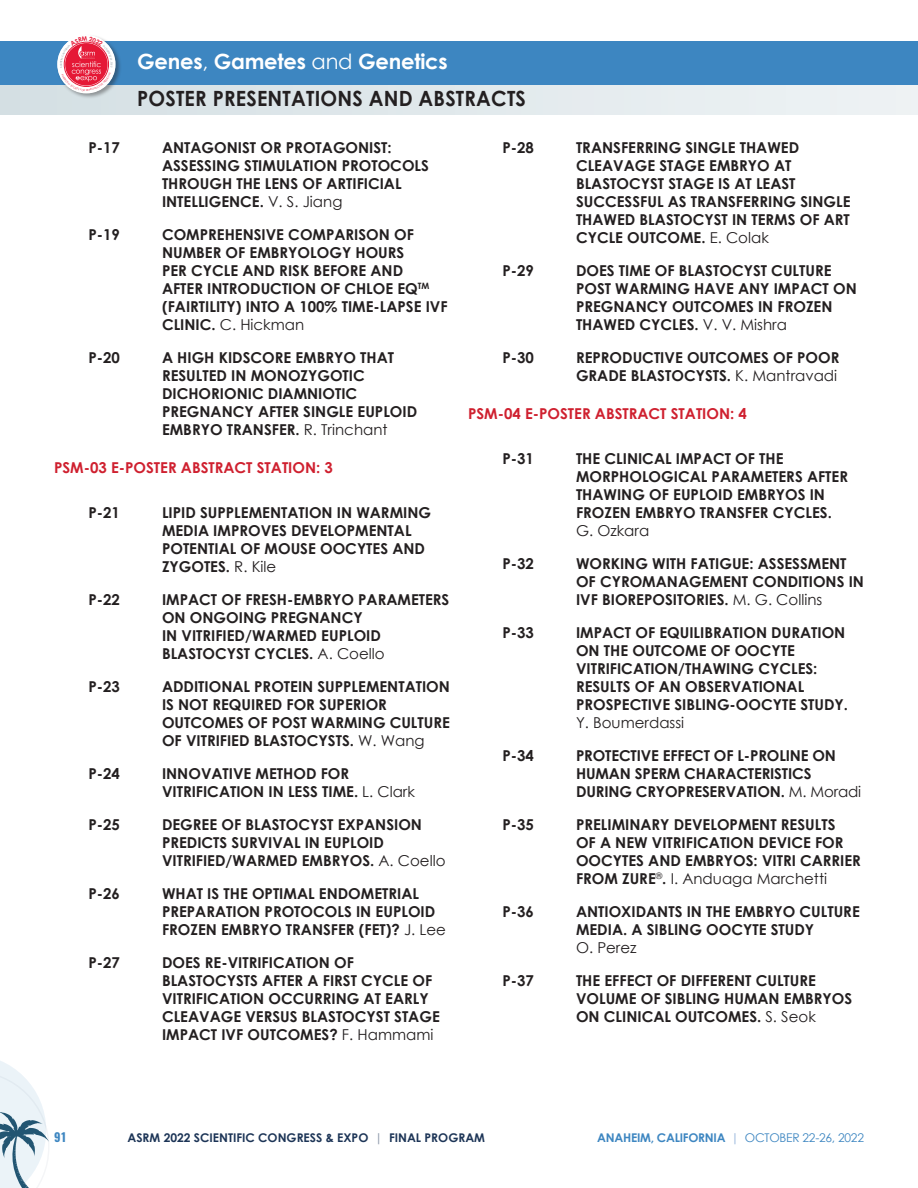
<style>
.page{position:relative;width:918px;height:1188px;background:#fff}
.page>*{position:absolute;margin:0;border:0;box-sizing:border-box;transform-origin:0 0}
.t1{font:700 21px "Century Gothic";letter-spacing:.01em;color:#231f20;scale:.95 1}
.t2{font:700 21px "Century Gothic";letter-spacing:-.01em;color:#fff}
.paper{font:700 15px/18px "Century Gothic";color:#231f20}
.sessiontitle{font:700 15px "Century Gothic";color:#cf202f}
.t3{font:700 12px "Century Gothic";color:#1d3557}
.t4{font:700 12px "Century Gothic";letter-spacing:-.02em;color:#3d86c1}
.t5{font:700 12px "Oswald";color:#3d86c1}
.s1{font-weight:400}
.s2{color:#8e9aab}
.s3{color:#9bb8dd}
</style>
<div class="page">
<svg style="left:0;top:1061px;width:49px;height:127px"></svg>
<svg style="left:0;top:84px;width:918px;height:30px;background:#dce6ea"></svg>
<div style="left:0;top:41px;width:918px;height:43px;background:#3d86c1"></div>
<div style="left:56px;top:34px;width:65px;height:65px;background:#231f20;opacity:.4"></div>
<svg style="left:57px;top:35px;width:58px;height:58px"></svg>
<h1 class="t2" style="left:137px;top:45px;width:312px">Genes<span class="s1">,</span> Gametes <span class="s1">and</span> Genetics</h1>
<h1 class="t1" style="left:137px;top:82px;width:411px">POSTER PRESENTATIONS AND ABSTRACTS</h1>
<p class="paper" style="left:88px;top:138px;width:33px">P-17</p>
<p class="paper" style="left:162px;top:138px;width:268px">ANTAGONIST OR PROTAGONIST:<br>ASSESSING STIMULATION PROTOCOLS<br>THROUGH THE LENS OF ARTIFICIAL<br>INTELLIGENCE. <span class="s1">V. S. Jiang</span></p>
<p class="paper" style="left:88px;top:225px;width:33px">P-19</p>
<p class="paper" style="left:162px;top:225px;width:287px">COMPREHENSIVE COMPARISON OF<br>NUMBER OF EMBRYOLOGY HOURS<br>PER CYCLE AND RISK BEFORE AND<br>AFTER INTRODUCTION OF CHLOE EQ<sup>TM </sup>(FAIRTILITY) INTO A 100% TIME-LAPSE IVF<br>CLINIC. <span class="s1">C. Hickman</span></p>
<p class="paper" style="left:88px;top:348px;width:33px">P-20</p>
<p class="paper" style="left:162px;top:348px;width:257px">A HIGH KIDSCORE EMBRYO THAT<br>RESULTED IN MONOZYGOTIC<br>DICHORIONIC DIAMNIOTIC<br>PREGNANCY AFTER SINGLE EUPLOID<br>EMBRYO TRANSFER. <span class="s1">R. Trinchant</span></p>
<p class="sessiontitle" style="left:54px;top:456px;width:280px">PSM-03 E-POSTER ABSTRACT STATION: 3</p>
<p class="paper" style="left:88px;top:503px;width:33px">P-21</p>
<p class="paper" style="left:162px;top:503px;width:271px">LIPID SUPPLEMENTATION IN WARMING<br>MEDIA IMPROVES DEVELOPMENTAL<br>POTENTIAL OF MOUSE OOCYTES AND<br>ZYGOTES. <span class="s1">R. Kile</span></p>
<p class="paper" style="left:88px;top:590px;width:33px">P-22</p>
<p class="paper" style="left:162px;top:590px;width:289px">IMPACT OF FRESH-EMBRYO PARAMETERS<br>ON ONGOING PREGNANCY<br>IN VITRIFIED/WARMED EUPLOID<br>BLASTOCYST CYCLES. <span class="s1">A. Coello</span></p>
<p class="paper" style="left:88px;top:677px;width:33px">P-23</p>
<p class="paper" style="left:162px;top:677px;width:290px">ADDITIONAL PROTEIN SUPPLEMENTATION IS NOT REQUIRED FOR SUPERIOR OUTCOMES OF POST WARMING CULTURE OF VITRIFIED BLASTOCYSTS. <span class="s1">W. Wang</span></p>
<p class="paper" style="left:88px;top:764px;width:33px">P-24</p>
<p class="paper" style="left:162px;top:764px;width:255px">INNOVATIVE METHOD FOR<br>VITRIFICATION IN LESS TIME. <span class="s1">L. Clark</span></p>
<p class="paper" style="left:88px;top:815px;width:33px">P-25</p>
<p class="paper" style="left:162px;top:815px;width:285px">DEGREE OF BLASTOCYST EXPANSION<br>PREDICTS SURVIVAL IN EUPLOID<br>VITRIFIED/WARMED EMBRYOS. <span class="s1">A. Coello</span></p>
<p class="paper" style="left:88px;top:884px;width:33px">P-26</p>
<p class="paper" style="left:162px;top:884px;width:285px">WHAT IS THE OPTIMAL ENDOMETRIAL<br>PREPARATION PROTOCOLS IN EUPLOID<br>FROZEN EMBRYO TRANSFER (FET)? <span class="s1">J. Lee</span></p>
<p class="paper" style="left:88px;top:953px;width:33px">P-27</p>
<p class="paper" style="left:162px;top:953px;width:279px">DOES RE-VITRIFICATION OF<br>BLASTOCYSTS AFTER A FIRST CYCLE OF<br>VITRIFICATION OCCURRING AT EARLY<br>CLEAVAGE VERSUS BLASTOCYST STAGE<br>IMPACT IVF OUTCOMES? <span class="s1">F. Hammami</span></p>
<p class="paper" style="left:502px;top:138px;width:33px">P-28</p>
<p class="paper" style="left:576px;top:138px;width:276px">TRANSFERRING SINGLE THAWED<br>CLEAVAGE STAGE EMBRYO AT<br>BLASTOCYST STAGE IS AT LEAST<br>SUCCESSFUL AS TRANSFERRING SINGLE<br>THAWED BLASTOCYST IN TERMS OF ART<br>CYCLE OUTCOME. <span class="s1">E. Colak</span></p>
<p class="paper" style="left:502px;top:261px;width:33px">P-29</p>
<p class="paper" style="left:576px;top:261px;width:282px">DOES TIME OF BLASTOCYST CULTURE<br>POST WARMING HAVE ANY IMPACT ON<br>PREGNANCY OUTCOMES IN FROZEN<br>THAWED CYCLES. <span class="s1">V. V. Mishra</span></p>
<p class="paper" style="left:502px;top:348px;width:33px">P-30</p>
<p class="paper" style="left:576px;top:348px;width:265px">REPRODUCTIVE OUTCOMES OF POOR<br>GRADE BLASTOCYSTS. <span class="s1">K. Mantravadi</span></p>
<p class="sessiontitle" style="left:468px;top:402px;width:280px">PSM-04 E-POSTER ABSTRACT STATION: 4</p>
<p class="paper" style="left:502px;top:449px;width:33px">P-31</p>
<p class="paper" style="left:576px;top:449px;width:274px">THE CLINICAL IMPACT OF THE<br>MORPHOLOGICAL PARAMETERS AFTER<br>THAWING OF EUPLOID EMBRYOS IN<br>FROZEN EMBRYO TRANSFER CYCLES.<br><span class="s1">G. Ozkara</span></p>
<p class="paper" style="left:502px;top:554px;width:33px">P-32</p>
<p class="paper" style="left:576px;top:554px;width:289px">WORKING WITH FATIGUE: ASSESSMENT<br>OF CYROMANAGEMENT CONDITIONS IN<br>IVF BIOREPOSITORIES. <span class="s1">M. G. Collins</span></p>
<p class="paper" style="left:502px;top:623px;width:33px">P-33</p>
<p class="paper" style="left:576px;top:623px;width:274px">IMPACT OF EQUILIBRATION DURATION<br>ON THE OUTCOME OF OOCYTE<br>VITRIFICATION/THAWING CYCLES:<br>RESULTS OF AN OBSERVATIONAL<br>PROSPECTIVE SIBLING-OOCYTE STUDY.<br><span class="s1">Y. Boumerdassi</span></p>
<p class="paper" style="left:502px;top:746px;width:33px">P-34</p>
<p class="paper" style="left:576px;top:746px;width:287px">PROTECTIVE EFFECT OF L-PROLINE ON<br>HUMAN SPERM CHARACTERISTICS<br>DURING CRYOPRESERVATION. <span class="s1">M. Moradi</span></p>
<p class="paper" style="left:502px;top:815px;width:33px">P-35</p>
<p class="paper" style="left:576px;top:815px;width:286px">PRELIMINARY DEVELOPMENT RESULTS<br>OF A NEW VITRIFICATION DEVICE FOR OOCYTES AND EMBRYOS: VITRI CARRIER FROM ZURE<sup>®</sup>. <span class="s1">I. Anduaga Marchetti</span></p>
<p class="paper" style="left:502px;top:902px;width:33px">P-36</p>
<p class="paper" style="left:576px;top:902px;width:285px">ANTIOXIDANTS IN THE EMBRYO CULTURE<br>MEDIA. A SIBLING OOCYTE STUDY<br><span class="s1">O. Perez</span></p>
<p class="paper" style="left:502px;top:971px;width:33px">P-37</p>
<p class="paper" style="left:576px;top:971px;width:278px">THE EFFECT OF DIFFERENT CULTURE<br>VOLUME OF SIBLING HUMAN EMBRYOS<br>ON CLINICAL OUTCOMES. <span class="s1">S. Seok</span></p>
<p class="t5" style="left:54px;top:1129px;width:14px">91</p>
<p class="t3" style="left:128px;top:1129px;width:359px">ASRM 2022 SCIENTIFIC CONGRESS &amp; EXPO <span class="s2">|</span> FINAL PROGRAM</p>
<p class="t4" style="left:597px;top:1129px;width:268px">ANAHEIM, CALIFORNIA <span class="s3">|</span> <span class="s1">OCTOBER 22-26, 2022</span></p>
</div>
